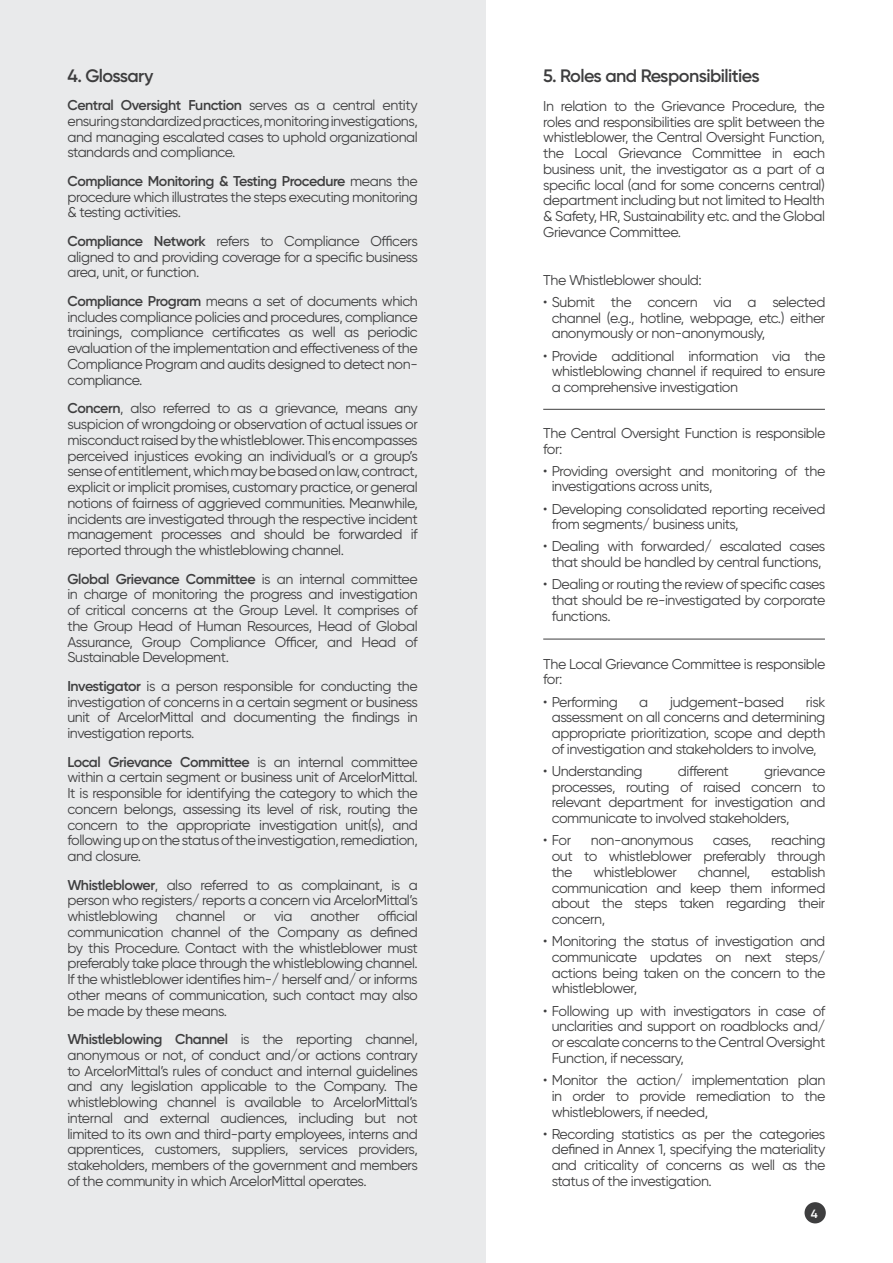
<style>
.page{position:relative;width:893px;height:1263px;background:#fff}
.page>*{position:absolute;margin:0;border:0;box-sizing:border-box;transform-origin:0 0}
.t1{font:600 18px "Gilroy";letter-spacing:-.03em;color:#3e3e3f}
.t2{font:14.25px/15.8px "Gilroy";letter-spacing:-.03em;color:#3e3e3f;text-align:justify}
.t3{font:600 12px "Gilroy";color:#fff}
.s1{font-weight:600}
</style>
<div class="page">
<div style="left:804px;top:1202px;width:22px;height:21px;background:#3e3e3f;border-radius:50%"></div>
<div style="left:0;top:0;width:486px;height:1263px;background:#e9eaeb"></div>
<hr style="left:543px;top:409px;width:282px;height:1px;background:#3e3e3f">
<hr style="left:543px;top:639px;width:282px;height:1px;background:#3e3e3f">
<p class="t1" style="left:67px;top:64px;width:87px">4. Glossary</p>
<p class="t2" style="left:67px;top:97px;width:352px"><span class="s1">Central Oversight Function</span> serves as a central entity ensuring standardized practices, monitoring investigations, and managing escalated cases to uphold organizational standards and compliance.</p>
<p class="t2" style="left:67px;top:173px;width:352px"><span class="s1">Compliance Monitoring &amp; Testing Procedure</span> means the procedure which illustrates the steps executing monitoring &amp; testing activities.</p>
<p class="t2" style="left:67px;top:233px;width:352px"><span class="s1">Compliance Network</span> refers to Compliance Officers aligned to and providing coverage for a specific business area, unit, or function.</p>
<p class="t2" style="left:67px;top:293px;width:352px"><span class="s1">Compliance Program</span> means a set of documents which includes compliance policies and procedures, compliance trainings, compliance certificates as well as periodic evaluation of the implementation and effectiveness of the Compliance Program and audits designed to detect non&shy;compliance.</p>
<p class="t2" style="left:67px;top:400px;width:352px"><span class="s1">Concern</span>, also referred to as a grievance, means any suspicion of wrongdoing or observation of actual issues or misconduct raised by the whistleblower. This encompasses perceived injustices evoking an individual’s or a group’s sense of entitlement, which may be based on law, contract, explicit or implicit promises, customary practice, or general notions of fairness of aggrieved communities. Meanwhile, incidents are investigated through the respective incident management processes and should be forwarded if reported through the whistleblowing channel.</p>
<p class="t2" style="left:67px;top:570px;width:352px"><span class="s1">Global Grievance Committee</span> is an internal committee in charge of monitoring the progress and investigation of critical concerns at the Group Level. It comprises of the Group Head of Human Resources, Head of Global Assurance, Group Compliance Officer, and Head of Sustainable Development.</p>
<p class="t2" style="left:67px;top:678px;width:352px"><span class="s1">Investigator</span> is a person responsible for conducting the investigation of concerns in a certain segment or business unit of ArcelorMittal and documenting the findings in investigation reports.</p>
<p class="t2" style="left:67px;top:753px;width:352px"><span class="s1">Local Grievance Committee</span> is an internal committee within a certain segment or business unit of ArcelorMittal.<br>It is responsible for identifying the category to which the concern belongs, assessing its level of risk, routing the concern to the appropriate investigation unit(s), and following up on the status of the investigation, remediation, and closure.</p>
<p class="t2" style="left:67px;top:876px;width:352px"><span class="s1">Whistleblower</span>, also referred to as complainant, is a person who registers/ reports a concern via ArcelorMittal’s whistleblowing</p>
<p class="t2" style="left:67px;top:908px;width:352px;text-indent:310px">official communication channel of the Company as defined by this Procedure. Contact with the whistleblower must preferably take place through the whistleblowing channel.<br>If the whistleblower identifies him-/ herself and/ or informs other means of communication, such contact may also be made by these means.</p>
<p class="t2" style="left:67px;top:1031px;width:352px"><span class="s1">Whistleblowing Channel</span> is the reporting channel, anonymous or not, of conduct and/or actions contrary to ArcelorMittal’s rules of conduct and internal guidelines and any legislation applicable to the Company. The whistleblowing channel is available to ArcelorMittal’s internal and external audiences, including but not limited to its own and third-party employees, interns and apprentices, customers, suppliers, services providers, stakeholders, members of the government and members of the community in which ArcelorMittal operates.</p>
<p class="t2" style="left:176px;top:908px;width:51px">channel</p>
<p class="t2" style="left:243px;top:908px;width:14px">or</p>
<p class="t2" style="left:274px;top:908px;width:20px">via</p>
<p class="t2" style="left:310px;top:908px;width:51px">another</p>
<p class="t1" style="left:543px;top:65px;width:218px">5. Roles and Responsibilities</p>
<p class="t2" style="left:543px;top:98px;width:283px">In relation to the Grievance Procedure, the roles and responsibilities are split between the whistleblower, the Central Oversight Function, the Local Grievance Committee in each business unit, the investigator as a part of a specific local (and for some concerns central) department including but not limited to Health &amp; Safety, HR, Sustainability etc. and the Global Grievance Committee.</p>
<p class="t2" style="left:543px;top:272px;width:160px">The Whistleblower should:</p>
<p class="t2" style="left:552px;top:294px;width:275px;text-indent:-9px">• Submit the concern via a selected channel (e.g., hotline, webpage, etc.) either anonymously or non-anonymously,</p>
<p class="t2" style="left:552px;top:348px;width:275px;text-indent:-9px">• Provide additional information via the whistleblowing channel if required to ensure a comprehensive investigation</p>
<p class="t2" style="left:543px;top:425px;width:284px">The Central Oversight Function is responsible for:</p>
<p class="t2" style="left:552px;top:463px;width:275px;text-indent:-9px">• Providing oversight and monitoring of the investigations across units,</p>
<p class="t2" style="left:552px;top:501px;width:275px;text-indent:-9px">• Developing consolidated reporting received from segments/ business units,</p>
<p class="t2" style="left:543px;top:538px;width:284px;text-align:center">• Dealing with forwarded/ escalated cases that should be handled by central functions,</p>
<p class="t2" style="left:552px;top:576px;width:275px;text-indent:-9px">• Dealing or routing the review of specific cases that should be re-investigated by corporate functions.</p>
<p class="t2" style="left:543px;top:656px;width:284px">The Local Grievance Committee is responsible for:</p>
<p class="t2" style="left:543px;top:693px;width:76px">• Performing</p>
<p class="t2" style="left:639px;top:693px;width:11px">a</p>
<p class="t2" style="left:670px;top:693px;width:116px">judgement-based</p>
<p class="t2" style="left:552px;top:693px;width:275px;text-indent:254px">risk assessment on all concerns and determining appropriate prioritization, scope and depth of investigation and stakeholders to involve,</p>
<p class="t2" style="left:543px;top:763px;width:101px">• Understanding</p>
<p class="t2" style="left:678px;top:763px;width:52px">different</p>
<p class="t2" style="left:552px;top:763px;width:275px;text-indent:212px">grievance processes, routing of raised concern to relevant department for investigation and communicate to involved stakeholders,</p>
<p class="t2" style="left:543px;top:832px;width:30px">• For</p>
<p class="t2" style="left:591px;top:832px;width:104px">non-anonymous</p>
<p class="t2" style="left:713px;top:832px;width:40px">cases,</p>
<p class="t2" style="left:552px;top:832px;width:275px;text-indent:219px">reaching out to whistleblower preferably through the</p>
<p class="t2" style="left:552px;top:864px;width:275px;text-indent:220px">establish communication and keep them informed about the steps taken regarding their concern,</p>
<p class="t2" style="left:552px;top:933px;width:275px;text-indent:-9px">• Monitoring the status of investigation and communicate updates on next steps/ actions being taken on the concern to the whistleblower,</p>
<p class="t2" style="left:552px;top:1002px;width:275px;text-indent:-9px">• Following up with investigators in case of unclarities and support on roadblocks and/ or escalate concerns to the Central Oversight Function, if necessary,</p>
<p class="t2" style="left:552px;top:1072px;width:275px;text-indent:-9px">• Monitor the action/ implementation plan in order to provide remediation to the whistleblowers, if needed,</p>
<p class="t2" style="left:552px;top:1125px;width:275px;text-indent:-9px">• Recording statistics as per the categories defined in Annex 1, specifying the materiality and criticality of concerns as well as the status of the investigation.</p>
<p class="t2" style="left:593px;top:864px;width:85px">whistleblower</p>
<p class="t2" style="left:698px;top:864px;width:54px">channel,</p>
<p class="t3" style="left:811px;top:1206px;width:8px">4</p>
</div>
